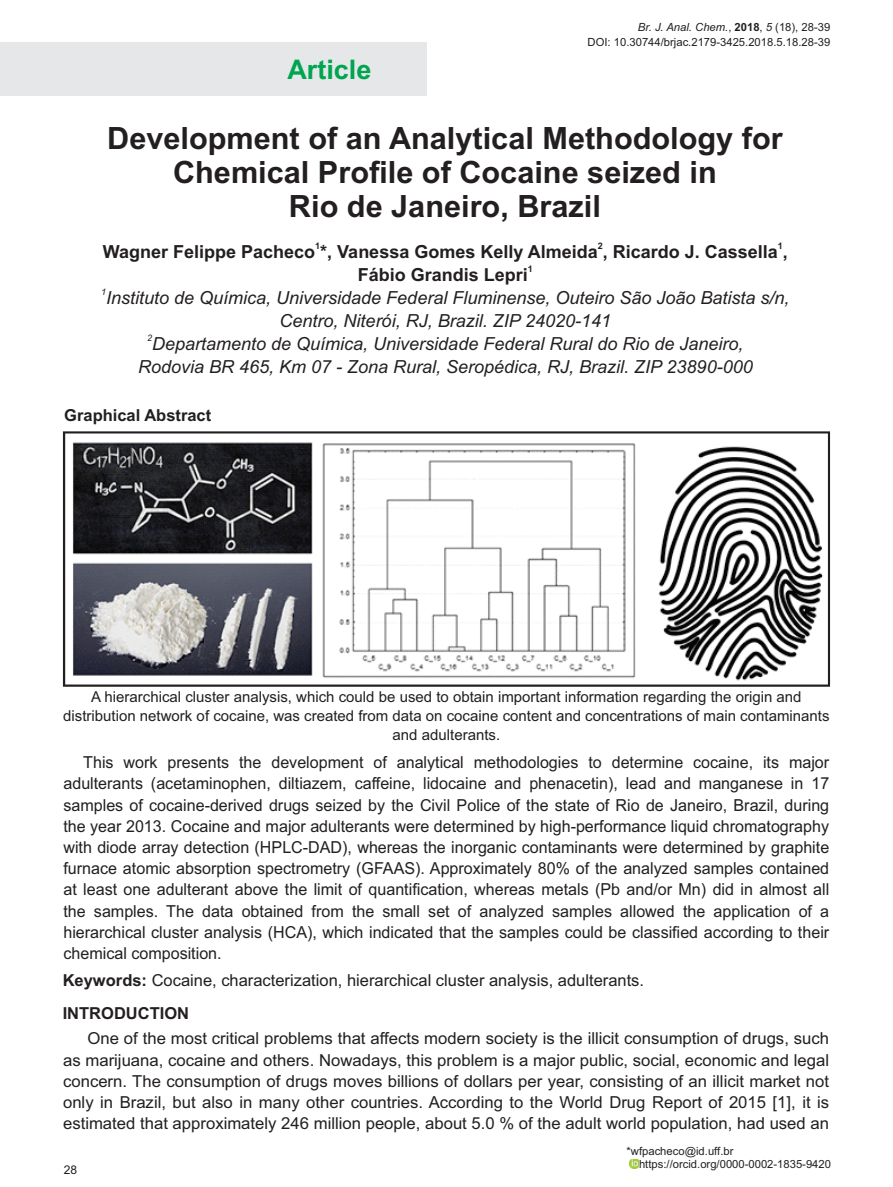
<style>
.page{position:relative;width:893px;height:1187px;background:#fff}
.page>*{position:absolute;margin:0;border:0;box-sizing:border-box;transform-origin:0 0}
.t1{font:700 30.6px/34.2px "Arial";color:#231f20;text-align:center}
.t2{font:700 27px "Arial";color:#00a54f}
.t3{font:italic 18px/23.1px "Arial";color:#231f20;text-align:center}
.t4{font:700 18px "Arial";color:#231f20}
.t5{font:16.5px/21.1px "Arial";color:#231f20;text-align:justify}
.t6{font:700 16.5px "Arial";color:#231f20}
.t7{font:15px/19.2px "Arial";color:#231f20;text-align:center}
.t8{font:12px "Arial";color:#231f20}
.t9{font:11.25px/14.4px "Arial";color:#231f20;text-align:right}
.t10{font:700 9px "Arial";color:#231f20}
.t11{font:italic 9px "Arial";color:#231f20}
.s1{font-style:italic}
.s2{font-weight:700}
</style>
<div class="page">
<div style="left:0;top:42px;width:427px;height:54px;background:#e6e7e9"></div>
<img style="left:72px;top:442px;width:751px;height:239px">
<div style="left:63px;top:431px;width:767px;height:255px;border:2px solid #231f20"></div>
<svg style="left:630px;top:1159px;width:9px;height:8px"></svg>
<h2 class="t2" style="left:287px;top:59px;width:86px">Article</h2>
<p class="t9" style="left:588px;top:21px;width:244px"><span class="s1">Br. J. Anal. Chem.</span>, <span class="s2">2018</span>, <span class="s1">5</span> (18), 28-39<br>DOI: 10.30744/brjac.2179-3425.2018.5.18.28-39</p>
<h1 class="t1" style="left:107px;top:124px;width:677px">Development of an Analytical Methodology for<br>Chemical Profile of Cocaine seized in<br>Rio de Janeiro, Brazil</h1>
<p class="t10" style="left:315px;top:242px;width:7px">1</p>
<p class="t10" style="left:598px;top:242px;width:7px">2</p>
<p class="t10" style="left:778px;top:242px;width:7px">1</p>
<p class="t4" style="left:103px;top:244px;width:686px">Wagner Felippe Pacheco *, Vanessa Gomes Kelly Almeida , Ricardo J. Cassella ,</p>
<p class="t10" style="left:528px;top:265px;width:7px">1</p>
<p class="t4" style="left:358px;top:267px;width:172px">Fábio Grandis Lepri</p>
<p class="t11" style="left:101px;top:288px;width:7px">1</p>
<p class="t3" style="left:106px;top:287px;width:685px">Instituto de Química, Universidade Federal Fluminense, Outeiro São João Batista s/n,<br>Centro, Niterói, RJ, Brazil. ZIP 24020-141</p>
<p class="t11" style="left:147px;top:334px;width:7px">2</p>
<p class="t3" style="left:138px;top:334px;width:616px">Departamento de Química, Universidade Federal Rural do Rio de Janeiro,<br>Rodovia BR 465, Km 07 - Zona Rural, Seropédica, RJ, Brazil. ZIP 23890-000</p>
<p class="t6" style="left:64px;top:408px;width:149px">Graphical Abstract</p>
<p class="t7" style="left:63px;top:688px;width:768px">A hierarchical cluster analysis, which could be used to obtain important information regarding the origin and distribution network of cocaine, was created from data on cocaine content and concentrations of main contaminants and adulterants.</p>
<p class="t5" style="left:63px;top:753px;width:767px;text-indent:20px">This work presents the development of analytical methodologies to determine cocaine, its major adulterants (acetaminophen, diltiazem, caffeine, lidocaine and phenacetin), lead and manganese in 17 samples of cocaine-derived drugs seized by the Civil Police of the state of Rio de Janeiro, Brazil, during the year 2013. Cocaine and major adulterants were determined by high-performance liquid chromatography with diode array detection (HPLC-DAD), whereas the inorganic contaminants were determined by graphite furnace atomic absorption spectrometry (GFAAS). Approximately 80% of the analyzed samples contained at least one adulterant above the limit of quantification, whereas metals (Pb and/or Mn) did in almost all the samples. The data obtained from the small set of analyzed samples allowed the application of a hierarchical cluster analysis (HCA), which indicated that the samples could be classified according to their chemical composition.</p>
<p class="t5" style="left:63px;top:965px;width:583px;line-height:33px"><span class="s2">Keywords:</span> Cocaine, characterization, hierarchical cluster analysis, adulterants.<br><span class="s2">INTRODUCTION</span></p>
<p class="t5" style="left:63px;top:1029px;width:768px;text-indent:24px">One of the most critical problems that affects modern society is the illicit consumption of drugs, such as marijuana, cocaine and others. Nowadays, this problem is a major public, social, economic and legal concern. The consumption of drugs moves billions of dollars per year, consisting of an illicit market not only in Brazil, but also in many other countries. According to the World Drug Report of 2015 [1], it is estimated that approximately 246 million people, about 5.0 % of the adult world population, had used an</p>
<p class="t9" style="left:639px;top:1145px;width:193px;line-height:12.6px;text-align:left;text-indent:-13px">*wfpacheco@id.uff.br https://orcid.org/0000-0002-1835-9420</p>
<p class="t8" style="left:64px;top:1164px;width:15px">28</p>
</div>
